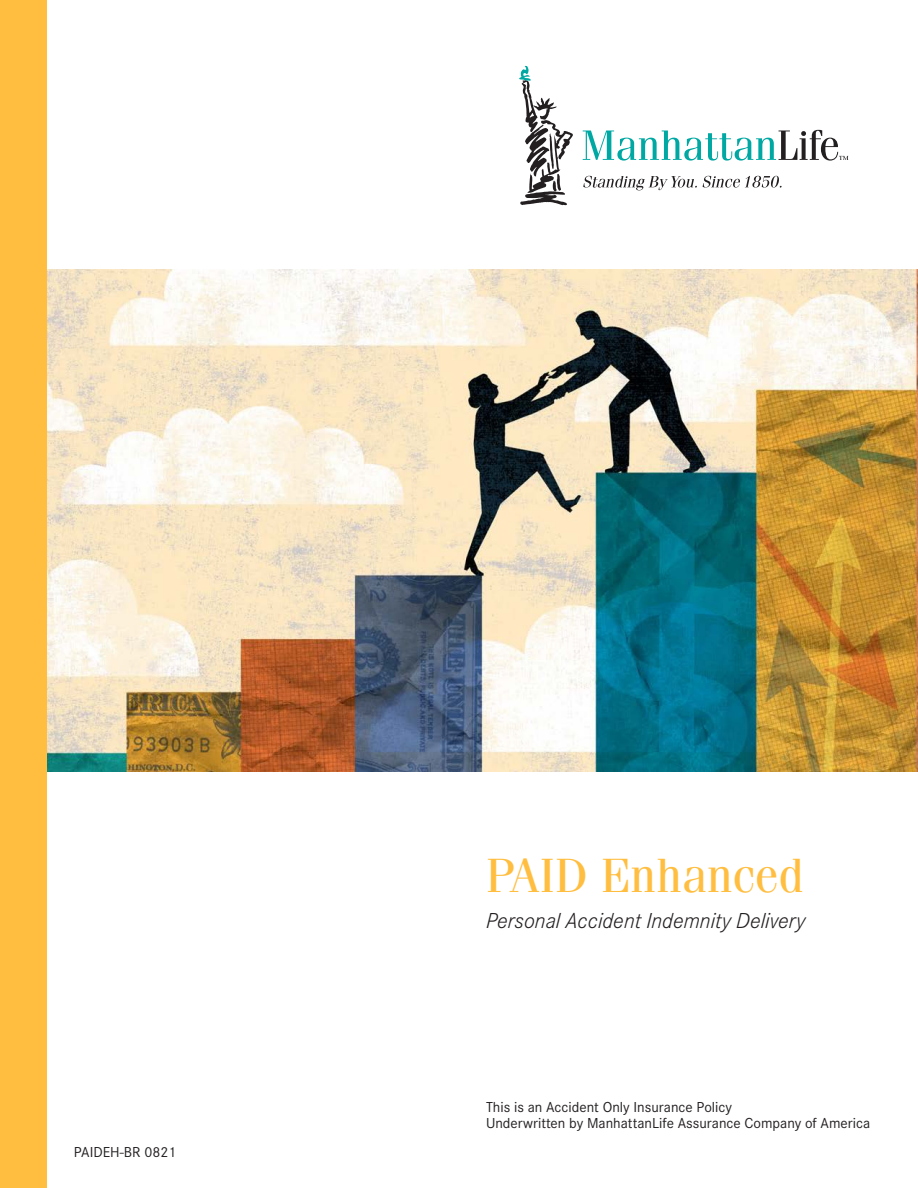
<style>
.page{position:relative;width:918px;height:1188px;background:#fff}
.page>*{position:absolute;margin:0;border:0;box-sizing:border-box;transform-origin:0 0}
.t1{font:48px "Fenice Pro ITC";color:#ffbe3f}
.t2{font:italic 300 22.5px "Corporate S Pro";color:#231f20}
.t3{font:15px "Corporate S Pro";color:#231f20}
</style>
<div class="page">
<img style="left:47px;top:270px;width:871px;height:501px">
<svg style="left:519px;top:66px;width:54px;height:139px"></svg>
<svg style="left:583px;top:176px;width:114px;height:14px"></svg>
<svg style="left:703px;top:176px;width:79px;height:12px"></svg>
<svg style="left:583px;top:130px;width:265px;height:31px"></svg>
<div style="left:0;top:0;width:47px;height:1188px;background:#ffbe3f"></div>
<p class="t3" style="left:74px;top:1141px;width:104px">PAIDEH-BR 0821</p>
<p class="t1" style="left:486px;top:846px;width:319px">PAID Enhanced</p>
<p class="t2" style="left:486px;top:905px;width:321px">Personal Accident Indemnity Delivery</p>
<p class="t3" style="left:486px;top:1096px;width:248px">This is an Accident Only Insurance Policy</p>
<p class="t3" style="left:486px;top:1112px;width:386px">Underwritten by ManhattanLife Assurance Company of America</p>
</div>
